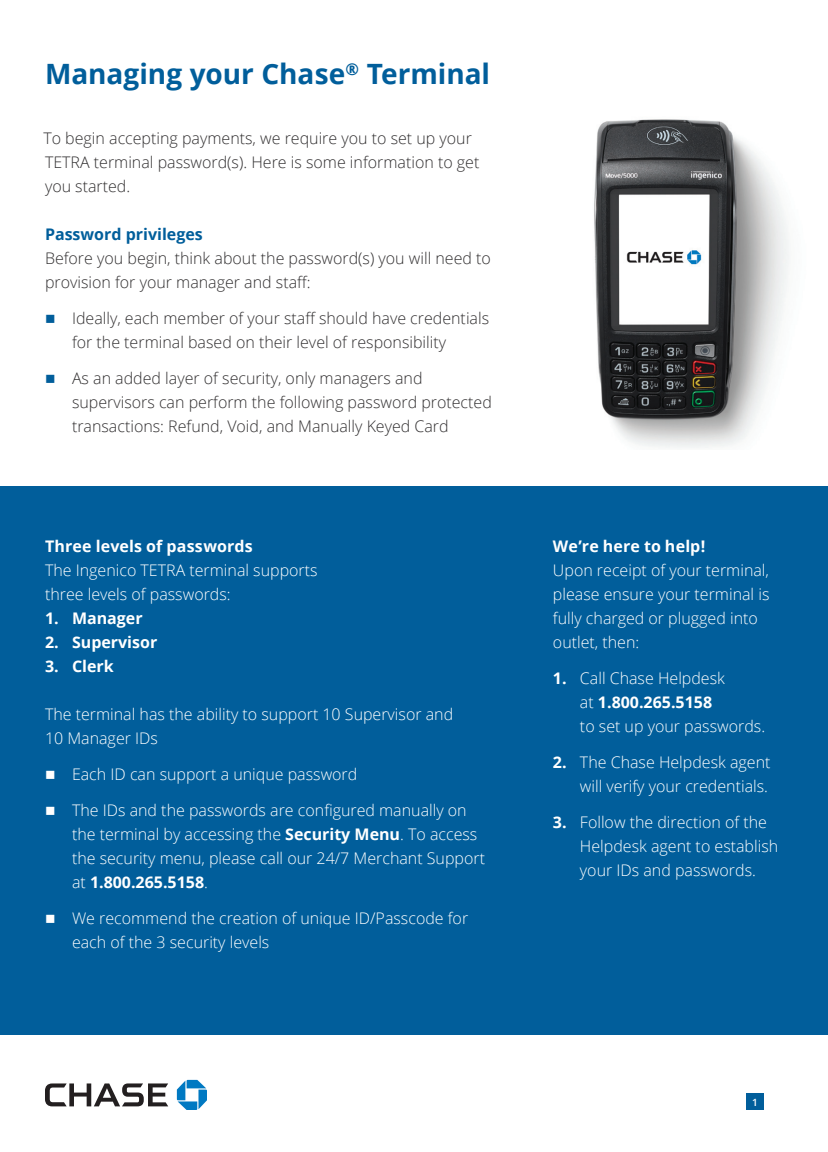
<style>
.page{position:relative;width:828px;height:1152px;background:#fff}
.page>*{position:absolute;margin:0;border:0;box-sizing:border-box;transform-origin:0 0}
.t1{font:700 28px "Open Sans";color:#015e9b}
.t2{font:300 16px/24px "Open Sans";color:#fff}
.t3{font:300 16px/24px "Open Sans";color:#312f30}
.t4{font:700 16px "Open Sans";letter-spacing:.005em;color:#fff}
.t5{font:700 16px "Open Sans";color:#015e9b}
.t6{font:600 10px "Open Sans";color:#fff}
.s1{color:#015e9b}
.s2{font-weight:700}
</style>
<div class="page">
<div style="left:0;top:486px;width:828px;height:549px;background:#015e9b"></div>
<img style="left:594px;top:119px;width:195px;height:329px">
<svg style="left:177px;top:1080px;width:30px;height:30px"></svg>
<svg style="left:45px;top:1083px;width:123px;height:23px"></svg>
<div style="left:746px;top:1094px;width:18px;height:16px;background:#015e9b"></div>
<h1 class="t1" style="left:45px;top:54px;width:447px">Managing your Chase<sup>®</sup> Terminal</h1>
<p class="t3" style="left:43px;top:126px;width:438px">To begin accepting payments, we require you to set up your<br>TETRA terminal password(s). Here is some information to get you started.</p>
<p class="t5" style="left:45px;top:223px;width:159px">Password privileges</p>
<p class="t3" style="left:45px;top:246px;width:447px">Before you begin, think about the password(s) you will need to provision for your manager and staff:</p>
<p class="t3" style="left:72px;top:306px;width:419px;text-indent:-27px"><span class="s1">■</span> Ideally, each member of your staff should have credentials for the terminal based on their level of responsibility</p>
<p class="t3" style="left:72px;top:366px;width:421px;text-indent:-27px"><span class="s1">■</span> As an added layer of security, only managers and supervisors can perform the following password protected transactions: Refund, Void, and Manually Keyed Card</p>
<p class="t4" style="left:45px;top:535px;width:209px">Three levels of passwords</p>
<p class="t2" style="left:45px;top:558px;width:274px">The Ingenico TETRA terminal supports three levels of passwords:</p>
<p class="t4" style="left:45px;top:607px;width:99px">1. Manager</p>
<p class="t4" style="left:45px;top:631px;width:114px">2. Supervisor</p>
<p class="t4" style="left:45px;top:655px;width:70px">3. Clerk</p>
<p class="t2" style="left:45px;top:702px;width:410px">The terminal has the ability to support 10 Supervisor and<br>10 Manager IDs</p>
<p class="t2" style="left:45px;top:762px;width:314px">■ Each ID can support a unique password</p>
<p class="t2" style="left:72px;top:798px;width:415px;text-indent:-27px">■ The IDs and the passwords are configured manually on the terminal by accessing the <span class="s2">Security Menu</span>. To access the security menu, please call our 24/7 Merchant Support at <span class="s2">1.800.265.5158</span>.</p>
<p class="t2" style="left:72px;top:906px;width:398px;text-indent:-27px">■ We recommend the creation of unique ID/Passcode for each of the 3 security levels</p>
<p class="t4" style="left:553px;top:535px;width:154px">We’re here to help!</p>
<p class="t2" style="left:553px;top:558px;width:218px">Upon receipt of your terminal, please ensure your terminal is fully charged or plugged into outlet, then:</p>
<p class="t2" style="left:580px;top:666px;width:187px;text-indent:-27px"><span class="s2">1.</span> Call Chase Helpdesk<br>at <span class="s2">1.800.265.5158<br></span>to set up your passwords.</p>
<p class="t2" style="left:553px;top:750px;width:219px;text-align:right"><span class="s2">2.</span> The Chase Helpdesk agent will verify your credentials.</p>
<p class="t2" style="left:580px;top:810px;width:200px;text-indent:-27px"><span class="s2">3.</span> Follow the direction of the<br>Helpdesk agent to establish your IDs and passwords.</p>
<p class="t6" style="left:752px;top:1095px;width:7px">1</p>
</div>
